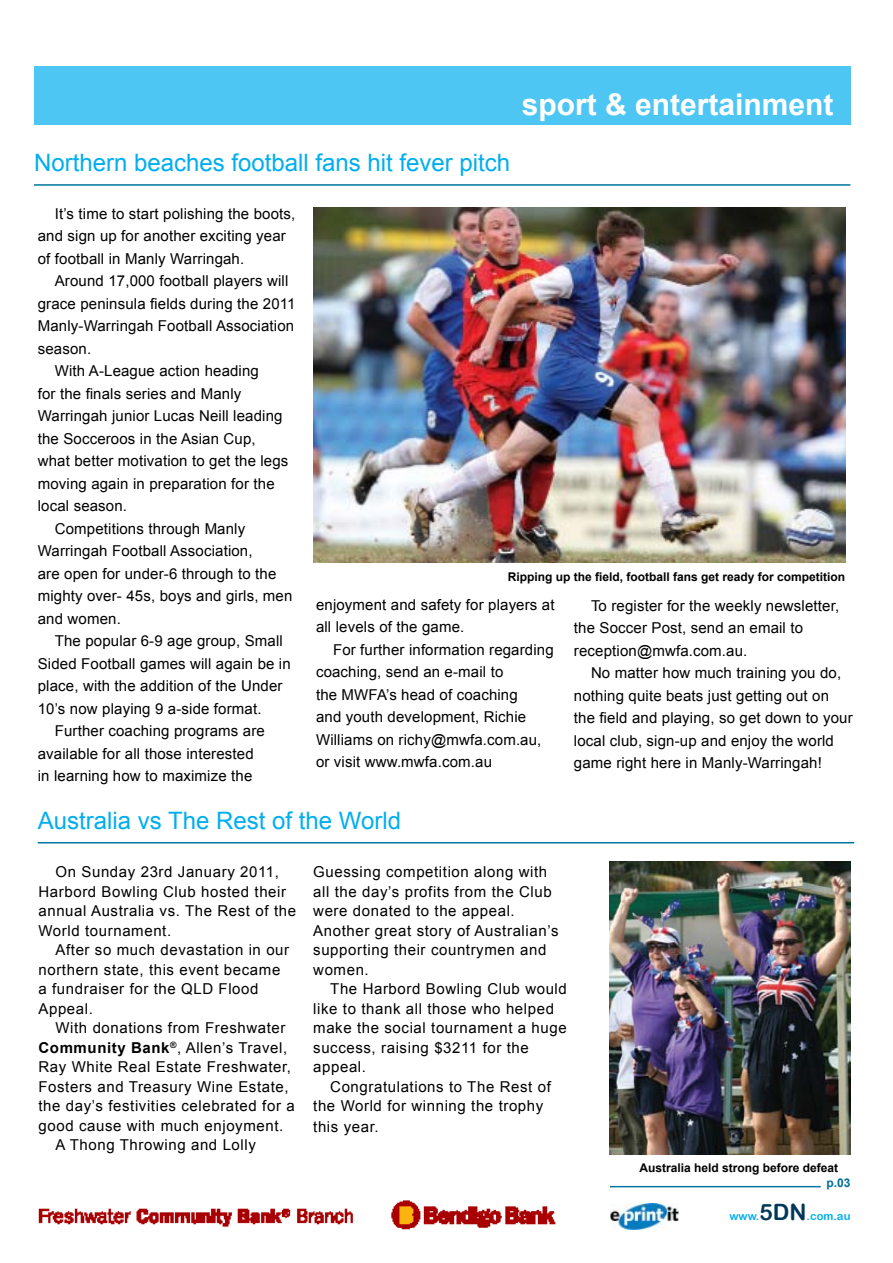
<style>
.page{position:relative;width:893px;height:1263px;background:#fff}
.page>*{position:absolute;margin:0;border:0;box-sizing:border-box;transform-origin:0 0}
.t1{font:700 30px "Arial";color:#fff}
.t2{font:24px "Arial";color:#00aeef}
.t3{font:15px/22.5px "Arial";letter-spacing:.01em;color:#000}
.t4{font:15px/19.5px "Arial";letter-spacing:.04em;color:#000}
.t5{font:700 12px "Arial";color:#000}
.t6{font:700 12px "Arial";color:#006f98}
.t7{font:11.25px "Arial Rounded MT Bold";color:#00aeef}
.s1{font-weight:700}
.s2{font-size:22.5px;color:#003859}
</style>
<div class="page">
<hr style="left:38px;top:842px;width:816px;height:1px;background:#00759e">
<hr style="left:34px;top:184px;width:816px;height:2px;background:#00759e">
<div style="left:34px;top:66px;width:816px;height:58px;background:#4dc6f3"></div>
<hr style="left:153px;top:1186px;width:668px;height:1px;background:#00759e">
<img style="left:610px;top:1204px;width:68px;height:25px">
<img style="left:609px;top:862px;width:241px;height:292px">
<img style="left:313px;top:208px;width:532px;height:355px">
<img style="left:38px;top:1186px;width:571px;height:44px">
<h2 class="t2" style="left:34px;top:147px;width:478px">Northern beaches football fans hit fever pitch</h2>
<h1 class="t1" style="left:522px;top:84px;width:313px">sport &amp; entertainment</h1>
<p class="t3" style="left:38px;top:202px;width:259px;text-indent:17px">It’s time to start polishing the boots, and sign up for another exciting year of football in Manly Warringah.</p>
<p class="t3" style="left:55px;top:270px;width:235px">Around 17,000 football players will</p>
<p class="t3" style="left:38px;top:292px;width:259px">grace peninsula fields during the 2011</p>
<p class="t3" style="left:38px;top:315px;width:258px">Manly-Warringah Football Association</p>
<p class="t3" style="left:38px;top:337px;width:55px">season.</p>
<p class="t3" style="left:55px;top:360px;width:206px">With A-League action heading</p>
<p class="t3" style="left:38px;top:382px;width:205px">for the finals series and Manly</p>
<p class="t3" style="left:38px;top:405px;width:246px">Warringah junior Lucas Neill leading</p>
<p class="t3" style="left:38px;top:427px;width:219px">the Socceroos in the Asian Cup,</p>
<p class="t3" style="left:38px;top:450px;width:252px">what better motivation to get the legs</p>
<p class="t3" style="left:38px;top:472px;width:238px">moving again in preparation for the</p>
<p class="t3" style="left:38px;top:495px;width:91px">local season.</p>
<p class="t3" style="left:55px;top:517px;width:192px">Competitions through Manly</p>
<p class="t3" style="left:38px;top:540px;width:216px">Warringah Football Association,</p>
<p class="t3" style="left:38px;top:562px;width:240px">are open for under-6 through to the</p>
<p class="t3" style="left:38px;top:585px;width:256px">mighty over- 45s, boys and girls, men</p>
<p class="t3" style="left:38px;top:607px;width:85px">and women.</p>
<p class="t3" style="left:55px;top:630px;width:230px">The popular 6-9 age group, Small</p>
<p class="t3" style="left:38px;top:652px;width:255px">Sided Football games will again be in</p>
<p class="t3" style="left:38px;top:675px;width:246px">place, with the addition of the Under</p>
<p class="t3" style="left:38px;top:697px;width:225px">10’s now playing 9 a-side format.</p>
<p class="t3" style="left:55px;top:720px;width:212px">Further coaching programs are</p>
<p class="t3" style="left:38px;top:742px;width:217px">available for all those interested</p>
<p class="t3" style="left:38px;top:765px;width:216px">in learning how to maximize the</p>
<p class="t5" style="left:508px;top:568px;width:339px">Ripping up the field, football fans get ready for competition</p>
<p class="t3" style="left:316px;top:593px;width:240px">enjoyment and safety for players at all levels of the game.</p>
<p class="t3" style="left:316px;top:638px;width:239px;text-indent:17px">For further information regarding coaching, send an e-mail to<br>the MWFA’s head of coaching<br>and youth development, Richie<br>Williams on richy@mwfa.com.au, or visit www.mwfa.com.au</p>
<p class="t3" style="left:574px;top:595px;width:267px;text-indent:17px">To register for the weekly newsletter, the Soccer Post, send an email to reception@mwfa.com.au.</p>
<p class="t3" style="left:574px;top:662px;width:280px;text-indent:17px">No matter how much training you do, nothing quite beats just getting out on the field and playing, so get down to your local club, sign-up and enjoy the world game right here in Manly-Warringah!</p>
<h2 class="t2" style="left:38px;top:805px;width:365px">Australia vs The Rest of the World</h2>
<p class="t4" style="left:39px;top:862px;width:259px;text-indent:17px">On Sunday 23rd January 2011,<br>Harbord Bowling Club hosted their annual Australia vs. The Rest of the<br>World tournament.</p>
<p class="t4" style="left:39px;top:940px;width:252px;text-indent:17px">After so much devastation in our northern state, this event became a fundraiser for the QLD Flood<br>Appeal.</p>
<p class="t4" style="left:56px;top:1018px;width:231px">With donations from Freshwater</p>
<p class="t4" style="left:39px;top:1038px;width:250px"><span class="s1">Community Bank</span><sup>®</sup>, Allen’s Travel,</p>
<p class="t4" style="left:39px;top:1057px;width:254px">Ray White Real Estate Freshwater,</p>
<p class="t4" style="left:39px;top:1077px;width:252px">Fosters and Treasury Wine Estate,</p>
<p class="t4" style="left:39px;top:1096px;width:258px">the day’s festivities celebrated for a</p>
<p class="t4" style="left:39px;top:1116px;width:246px">good cause with much enjoyment.</p>
<p class="t4" style="left:56px;top:1135px;width:202px">A Thong Throwing and Lolly</p>
<p class="t4" style="left:313px;top:862px;width:247px">Guessing competition along with all the day’s profits from the Club were donated to the appeal.<br>Another great story of Australian’s supporting their countrymen and women.</p>
<p class="t4" style="left:313px;top:979px;width:255px;text-indent:17px">The Harbord Bowling Club would like to thank all those who helped make the social tournament a huge success, raising $3211 for the appeal.</p>
<p class="t4" style="left:313px;top:1077px;width:239px;text-indent:17px">Congratulations to The Rest of the World for winning the trophy</p>
<p class="t4" style="left:313px;top:1117px;width:67px">this year.</p>
<p class="t5" style="left:639px;top:1160px;width:200px">Australia held strong before defeat</p>
<p class="t6" style="left:826px;top:1175px;width:26px">p.03</p>
<p class="t7" style="left:729px;top:1210px;width:123px">www.<span class="s2">5DN</span>.com.au</p>
</div>
